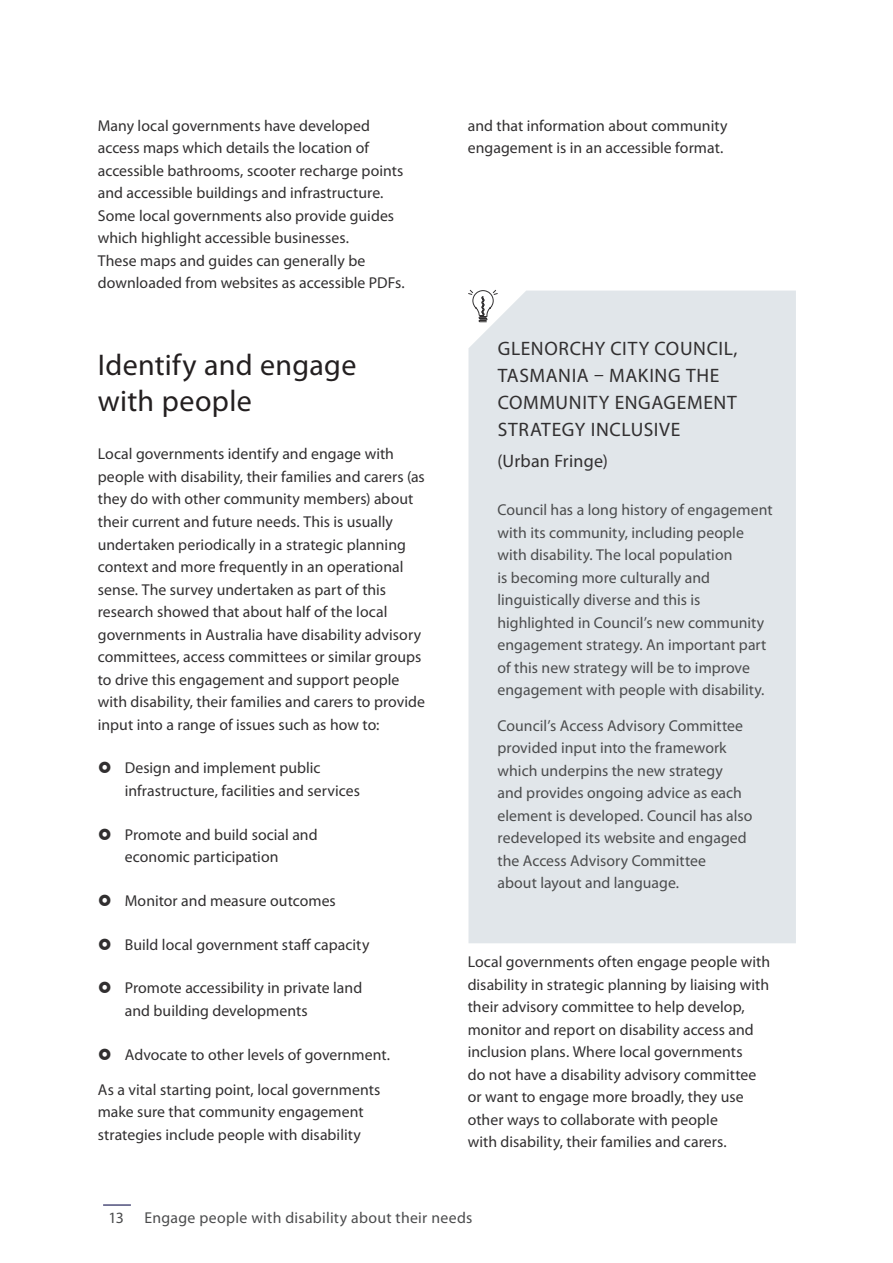
<style>
.page{position:relative;width:893px;height:1263px;background:#fff}
.page>*{position:absolute;margin:0;border:0;box-sizing:border-box;transform-origin:0 0}
.t1{font:30px/36px "Myriad Pro";letter-spacing:.01em;color:#231f20}
.t2{font:19.5px/27px "Myriad Pro";letter-spacing:.03em;color:#312f30}
.t3{font:18px "Myriad Pro";letter-spacing:.015em;color:#312f30}
.t4{font:15.75px/22.5px "Myriad Pro";color:#312f30}
.t5{font:15.75px/22.5px "Myriad Pro";letter-spacing:.005em;color:#4b4c4d}
</style>
<div class="page">
<div style="left:468px;top:291px;width:328px;height:652px;background:#e1e6ea"></div>
<svg style="left:468px;top:289px;width:73px;height:69px"></svg>
<hr style="left:103px;top:1204px;width:28px;height:2px;background:#4e4f7b">
<p class="t4" style="left:98px;top:114px;width:309px">Many local governments have developed access maps which details the location of accessible bathrooms, scooter recharge points and accessible buildings and infrastructure.<br>Some local governments also provide guides which highlight accessible businesses.<br>These maps and guides can generally be downloaded from websites as accessible PDFs.</p>
<h2 class="t1" style="left:98px;top:347px;width:260px">Identify and engage with people</h2>
<p class="t4" style="left:98px;top:443px;width:329px">Local governments identify and engage with people with disability, their families and carers (as they do with other community members) about their current and future needs. This is usually undertaken periodically in a strategic planning context and more frequently in an operational sense. The survey undertaken as part of this research showed that about half of the local governments in Australia have disability advisory committees, access committees or similar groups to drive this engagement and support people with disability, their families and carers to provide input into a range of issues such as how to:</p>
<p class="t4" style="left:125px;top:756px;width:237px">Design and implement public infrastructure, facilities and services</p>
<p class="t4" style="left:125px;top:823px;width:194px">Promote and build social and economic participation</p>
<p class="t4" style="left:125px;top:889px;width:213px">Monitor and measure outcomes</p>
<p class="t4" style="left:125px;top:933px;width:246px">Build local government staff capacity</p>
<p class="t4" style="left:125px;top:976px;width:239px">Promote accessibility in private land and building developments</p>
<p class="t4" style="left:125px;top:1043px;width:267px">Advocate to other levels of government.</p>
<p class="t4" style="left:98px;top:1078px;width:284px">As a vital starting point, local governments make sure that community engagement strategies include people with disability</p>
<p class="t4" style="left:468px;top:114px;width:261px">and that information about community engagement is in an accessible format.</p>
<h3 class="t2" style="left:498px;top:335px;width:241px">GLENORCHY CITY COUNCIL,<br>TASMANIA – MAKING THE<br>COMMUNITY ENGAGEMENT<br>STRATEGY INCLUSIVE</h3>
<p class="t3" style="left:497px;top:450px;width:112px">(Urban Fringe)</p>
<p class="t5" style="left:497px;top:498px;width:277px">Council has a long history of engagement with its community, including people with disability. The local population<br>is becoming more culturally and linguistically diverse and this is highlighted in Council’s new community engagement strategy. An important part of this new strategy will be to improve engagement with people with disability.</p>
<p class="t5" style="left:497px;top:714px;width:256px">Council’s Access Advisory Committee provided input into the framework which underpins the new strategy<br>and provides ongoing advice as each element is developed. Council has also redeveloped its website and engaged the Access Advisory Committee<br>about layout and language.</p>
<p class="t4" style="left:468px;top:950px;width:304px">Local governments often engage people with disability in strategic planning by liaising with their advisory committee to help develop, monitor and report on disability access and inclusion plans. Where local governments<br>do not have a disability advisory committee or want to engage more broadly, they use other ways to collaborate with people<br>with disability, their families and carers.</p>
<p class="t5" style="left:108px;top:1206px;width:17px">13</p>
<p class="t5" style="left:145px;top:1206px;width:329px">Engage people with disability about their needs</p>
</div>
